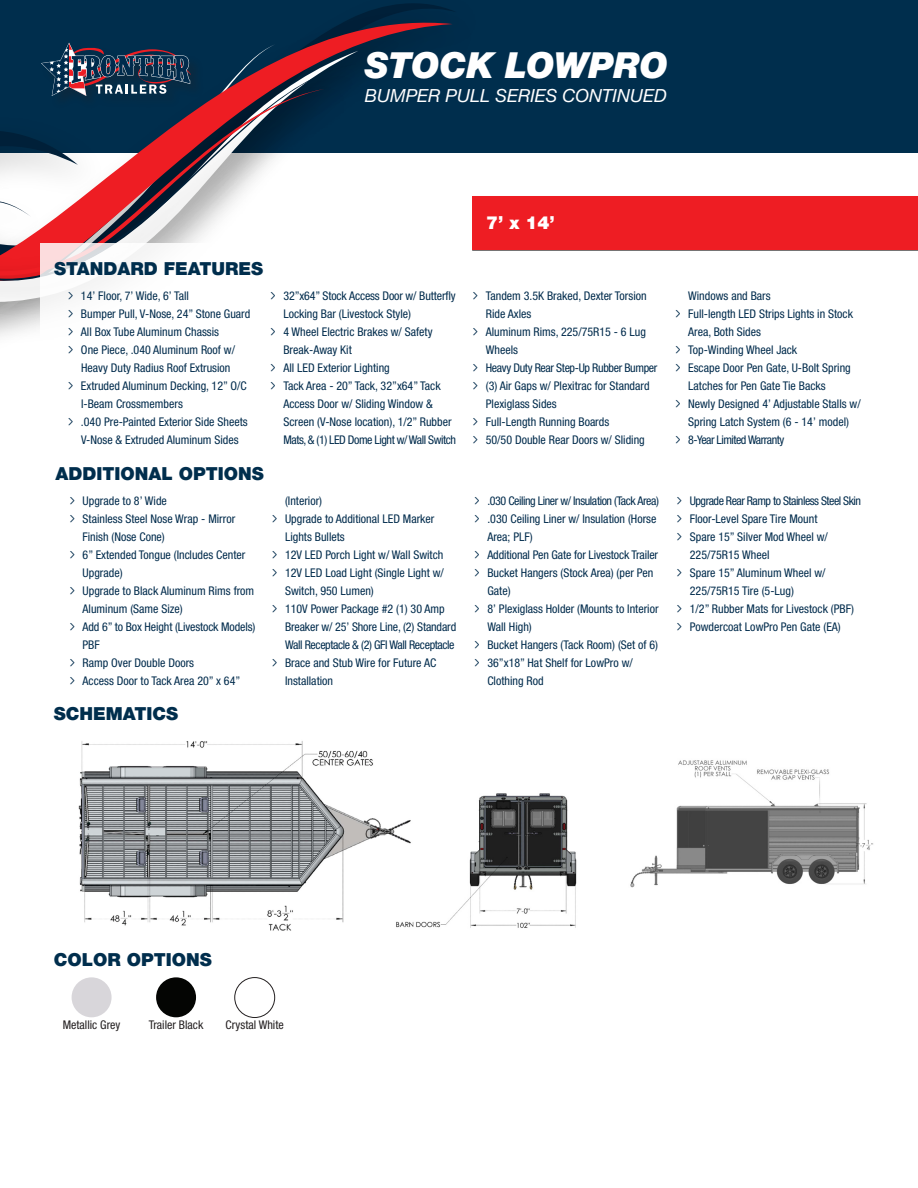
<style>
.page{position:relative;width:918px;height:1188px;background:#fff}
.page>*{position:absolute;margin:0;border:0;box-sizing:border-box;transform-origin:0 0}
.Default{font:italic 900 36px "Helvetica Neue LT Pro";letter-spacing:-.01em;color:#fff}
.Default-2{font:900 18px "Helvetica Neue LT Pro";color:#002e4d}
.Default-3{font:italic 18px "Helvetica Neue";color:#fff}
.Default-4{font:900 18px "Helvetica Neue LT Pro";color:#fff}
.t1{font:condensed 12px/18px "Helvetica Neue LT Pro";color:#002b4c}
.t2{font:condensed 12px "Helvetica Neue LT Pro";letter-spacing:-.04em;color:#002b4c}
.t3{font:condensed 12px "Helvetica Neue LT Pro";letter-spacing:-.035em;color:#002b4c}
.t4{font:condensed 12px "Helvetica Neue LT Pro";color:#231f20}
.t5{font:condensed 12px "Helvetica Neue LT Pro";letter-spacing:-.03em;color:#002b4c}
</style>
<div class="page">
<div style="left:0;top:0;width:918px;height:153px;background:#002e4d"></div>
<img style="left:0;top:23px;width:413px;height:313px">
<img style="left:0;top:37px;width:410px;height:298px">
<img style="left:0;top:62px;width:380px;height:268px">
<svg style="left:0;top:89px;width:325px;height:190px"></svg>
<div style="left:41px;top:43px;width:164px;height:67px;background:#002d4c"></div>
<svg style="left:41px;top:43px;width:150px;height:53px"></svg>
<div style="left:40px;top:244px;width:417px;height:100px;background:#fff"></div>
<div style="left:472px;top:196px;width:446px;height:54px;background:#ee1d23"></div>
<img style="left:78px;top:741px;width:315px;height:190px">
<img style="left:630px;top:760px;width:243px;height:128px">
<img style="left:393px;top:793px;width:184px;height:135px">
<div style="left:72px;top:977px;width:40px;height:40px;background:#d8d6da;border-radius:50%"></div>
<div style="left:156px;top:977px;width:40px;height:40px;background:#040503;border-radius:50%"></div>
<div style="left:235px;top:977px;width:40px;height:41px;border:1px solid #231f20;border-radius:50%"></div>
<p class="Default" style="left:365px;top:43px;width:305px">STOCK LOWPRO</p>
<p class="Default-3" style="left:365px;top:83px;width:304px">BUMPER PULL SERIES CONTINUED</p>
<p class="Default-2" style="left:54px;top:258px;width:211px">STANDARD FEATURES</p>
<p class="t1" style="left:81px;top:287px;width:110px">14’ Floor, 7’ Wide, 6’ Tall</p>
<p class="t1" style="left:81px;top:305px;width:171px">Bumper Pull, V-Nose, 24” Stone Guard</p>
<p class="t1" style="left:81px;top:323px;width:140px">All Box Tube Aluminum Chassis</p>
<p class="t1" style="left:81px;top:341px;width:156px">One Piece, .040 Aluminum Roof w/<br>Heavy Duty Radius Roof Extrusion</p>
<p class="t1" style="left:81px;top:377px;width:167px">Extruded Aluminum Decking, 12” O/C<br>I-Beam Crossmembers</p>
<p class="t1" style="left:81px;top:413px;width:168px">.040 Pre-Painted Exterior Side Sheets<br>V-Nose &amp; Extruded Aluminum Sides</p>
<p class="Default-2" style="left:56px;top:463px;width:210px">ADDITIONAL OPTIONS</p>
<p class="t1" style="left:83px;top:492px;width:86px">Upgrade to 8’ Wide</p>
<p class="t1" style="left:83px;top:510px;width:154px">Stainless Steel Nose Wrap - Mirror<br>Finish (Nose Cone)</p>
<p class="t1" style="left:83px;top:546px;width:164px">6” Extended Tongue (Includes Center<br>Upgrade)</p>
<p class="t1" style="left:83px;top:582px;width:173px">Upgrade to Black Aluminum Rims from<br>Aluminum (Same Size)</p>
<p class="t1" style="left:83px;top:618px;width:174px">Add 6” to Box Height (Livestock Models)<br>PBF</p>
<p class="t1" style="left:83px;top:654px;width:113px">Ramp Over Double Doors</p>
<p class="t1" style="left:83px;top:672px;width:159px">Access Door to Tack Area 20” x 64”</p>
<p class="Default-2" style="left:54px;top:703px;width:126px">SCHEMATICS</p>
<p class="t1" style="left:283px;top:287px;width:174px">32”x64” Stock Access Door w/ Butterfly<br>Locking Bar (Livestock Style)</p>
<p class="t1" style="left:283px;top:323px;width:151px">4 Wheel Electric Brakes w/ Safety<br>Break-Away Kit</p>
<p class="t1" style="left:283px;top:359px;width:108px">All LED Exterior Lighting</p>
<p class="t1" style="left:283px;top:377px;width:174px">Tack Area - 20” Tack, 32”x64” Tack Access Door w/ Sliding Window &amp; Screen (V-Nose location), 1/2” Rubber Mats, &amp; (1) LED Dome Light w/ Wall Switch</p>
<p class="t1" style="left:285px;top:492px;width:39px">(Interior)</p>
<p class="t1" style="left:285px;top:510px;width:151px">Upgrade to Additional LED Marker<br>Lights Bullets</p>
<p class="t1" style="left:285px;top:546px;width:160px">12V LED Porch Light w/ Wall Switch</p>
<p class="t1" style="left:285px;top:564px;width:160px">12V LED Load Light (Single Light w/<br>Switch, 950 Lumen)</p>
<p class="t1" style="left:285px;top:600px;width:173px">110V Power Package #2 (1) 30 Amp<br>Breaker w/ 25’ Shore Line, (2) Standard<br>Wall Receptacle &amp; (2) GFI Wall Receptacle</p>
<p class="t1" style="left:285px;top:654px;width:153px">Brace and Stub Wire for Future AC<br>Installation</p>
<p class="Default-4" style="left:486px;top:212px;width:70px">7’ x 14’</p>
<p class="t1" style="left:486px;top:287px;width:162px">Tandem 3.5K Braked, Dexter Torsion<br>Ride Axles</p>
<p class="t1" style="left:486px;top:323px;width:162px">Aluminum Rims, 225/75R15 - 6 Lug<br>Wheels</p>
<p class="t5" style="left:486px;top:361px;width:173px">Heavy Duty Rear Step-Up Rubber Bumper</p>
<p class="t1" style="left:486px;top:377px;width:165px">(3) Air Gaps w/ Plexitrac for Standard<br>Plexiglass Sides</p>
<p class="t1" style="left:486px;top:413px;width:125px">Full-Length Running Boards</p>
<p class="t1" style="left:486px;top:431px;width:160px">50/50 Double Rear Doors w/ Sliding</p>
<p class="t3" style="left:487px;top:494px;width:173px">.030 Ceiling Liner w/ Insulation (Tack Area)</p>
<p class="t1" style="left:487px;top:510px;width:171px">.030 Ceiling Liner w/ Insulation (Horse<br>Area; PLF)</p>
<p class="t1" style="left:487px;top:546px;width:172px">Additional Pen Gate for Livestock Trailer</p>
<p class="t1" style="left:487px;top:564px;width:167px">Bucket Hangers (Stock Area) (per Pen<br>Gate)</p>
<p class="t1" style="left:487px;top:600px;width:173px">8’ Plexiglass Holder (Mounts to Interior<br>Wall High)</p>
<p class="t1" style="left:487px;top:636px;width:172px">Bucket Hangers (Tack Room) (Set of 6)</p>
<p class="t1" style="left:487px;top:654px;width:147px">36”x18” Hat Shelf for LowPro w/<br>Clothing Rod</p>
<p class="t1" style="left:688px;top:287px;width:84px">Windows and Bars</p>
<p class="t1" style="left:688px;top:305px;width:166px">Full-length LED Strips Lights in Stock<br>Area, Both Sides</p>
<p class="t1" style="left:688px;top:341px;width:111px">Top-Winding Wheel Jack</p>
<p class="t1" style="left:688px;top:359px;width:164px">Escape Door Pen Gate, U-Bolt Spring<br>Latches for Pen Gate Tie Backs</p>
<p class="t1" style="left:688px;top:395px;width:174px">Newly Designed 4’ Adjustable Stalls w/<br>Spring Latch System (6 - 14’ model)</p>
<p class="t2" style="left:688px;top:433px;width:98px">8-Year Limited Warranty</p>
<p class="t2" style="left:690px;top:494px;width:173px">Upgrade Rear Ramp to Stainless Steel Skin</p>
<p class="t1" style="left:690px;top:510px;width:129px">Floor-Level Spare Tire Mount</p>
<p class="t1" style="left:690px;top:528px;width:140px">Spare 15” Silver Mod Wheel w/<br>225/75R15 Wheel</p>
<p class="t1" style="left:690px;top:564px;width:137px">Spare 15” Aluminum Wheel w/<br>225/75R15 Tire (5-Lug)</p>
<p class="t1" style="left:690px;top:600px;width:166px">1/2” Rubber Mats for Livestock (PBF)</p>
<p class="t1" style="left:690px;top:618px;width:153px">Powdercoat LowPro Pen Gate (EA)</p>
<p class="Default-2" style="left:54px;top:949px;width:160px">COLOR OPTIONS</p>
<p class="t4" style="left:63px;top:1018px;width:59px">Metallic Grey</p>
<p class="t4" style="left:149px;top:1018px;width:56px">Trailer Black</p>
<p class="t4" style="left:226px;top:1018px;width:60px">Crystal White</p>
</div>
